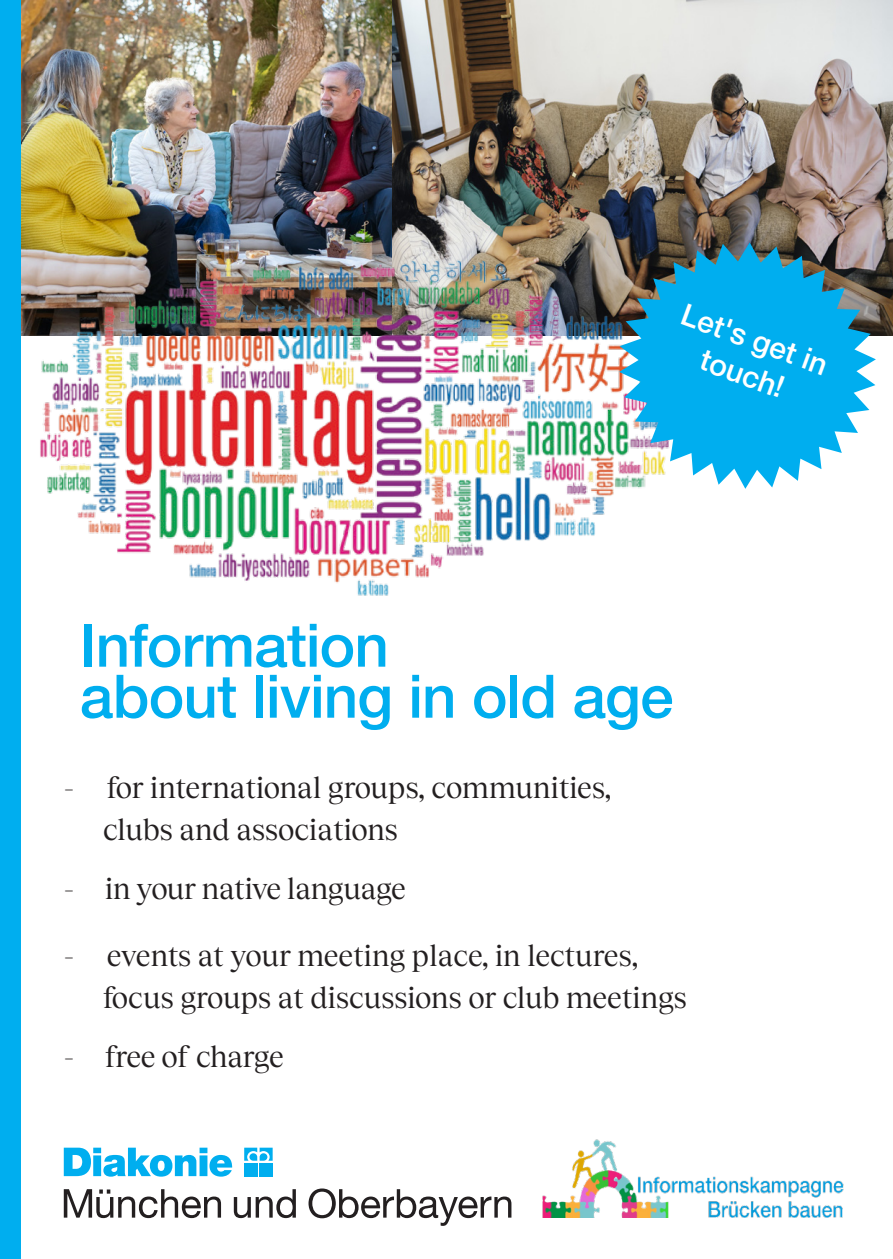
<style>
.page{position:relative;width:893px;height:1259px;background:#fff}
.page>*{position:absolute;margin:0;border:0;box-sizing:border-box;transform-origin:0 0}
.H1_2__Untertitel{font:500 60px "Helvetica Neue LT Pro";letter-spacing:-.015em;color:#00aeef}
.P2___Lauftext{font:30px "Tobias";color:#231f20}
.Absatzformat_1{font:30px "Tobias";letter-spacing:-.015em;color:#231f20}
.t1{font:500 30px/36px "Helvetica Neue LT Pro";color:#fff;text-align:center}
</style>
<div class="page">
<img style="left:542px;top:1139px;width:302px;height:78px">
<img style="left:21px;top:0;width:371px;height:209px">
<img style="left:392px;top:0;width:501px;height:335px">
<img style="left:21px;top:209px;width:682px;height:387px">
<svg style="left:619px;top:242px;width:257px;height:247px;background:#3cacd5"></svg>
<div style="left:0;top:0;width:21px;height:1259px;background:#00aeef"></div>
<svg style="left:244px;top:1147px;width:29px;height:13px"></svg>
<div style="left:244px;top:1163px;width:13px;height:13px;background:#00aeef"></div>
<div style="left:260px;top:1163px;width:13px;height:13px;background:#00aeef"></div>
<svg style="left:64px;top:1147px;width:168px;height:29px"></svg>
<svg style="left:64px;top:1188px;width:447px;height:37px"></svg>
<p class="t1" style="left:689px;top:296px;width:155px;rotate:20deg">Let's get in touch!</p>
<p class="H1_2__Untertitel" style="left:80px;top:609px;width:311px">Information</p>
<p class="H1_2__Untertitel" style="left:80px;top:660px;width:595px">about living in old age</p>
<p class="P2___Lauftext" style="left:64px;top:763px;width:549px">- for international groups, communities,</p>
<p class="P2___Lauftext" style="left:103px;top:805px;width:296px">clubs and associations</p>
<p class="Absatzformat_1" style="left:64px;top:864px;width:344px">- in your native language</p>
<p class="P2___Lauftext" style="left:64px;top:931px;width:576px">- events at your meeting place, in lectures,</p>
<p class="P2___Lauftext" style="left:103px;top:973px;width:585px">focus groups at discussions or club meetings</p>
<p class="Absatzformat_1" style="left:64px;top:1032px;width:222px">- free of charge</p>
</div>
